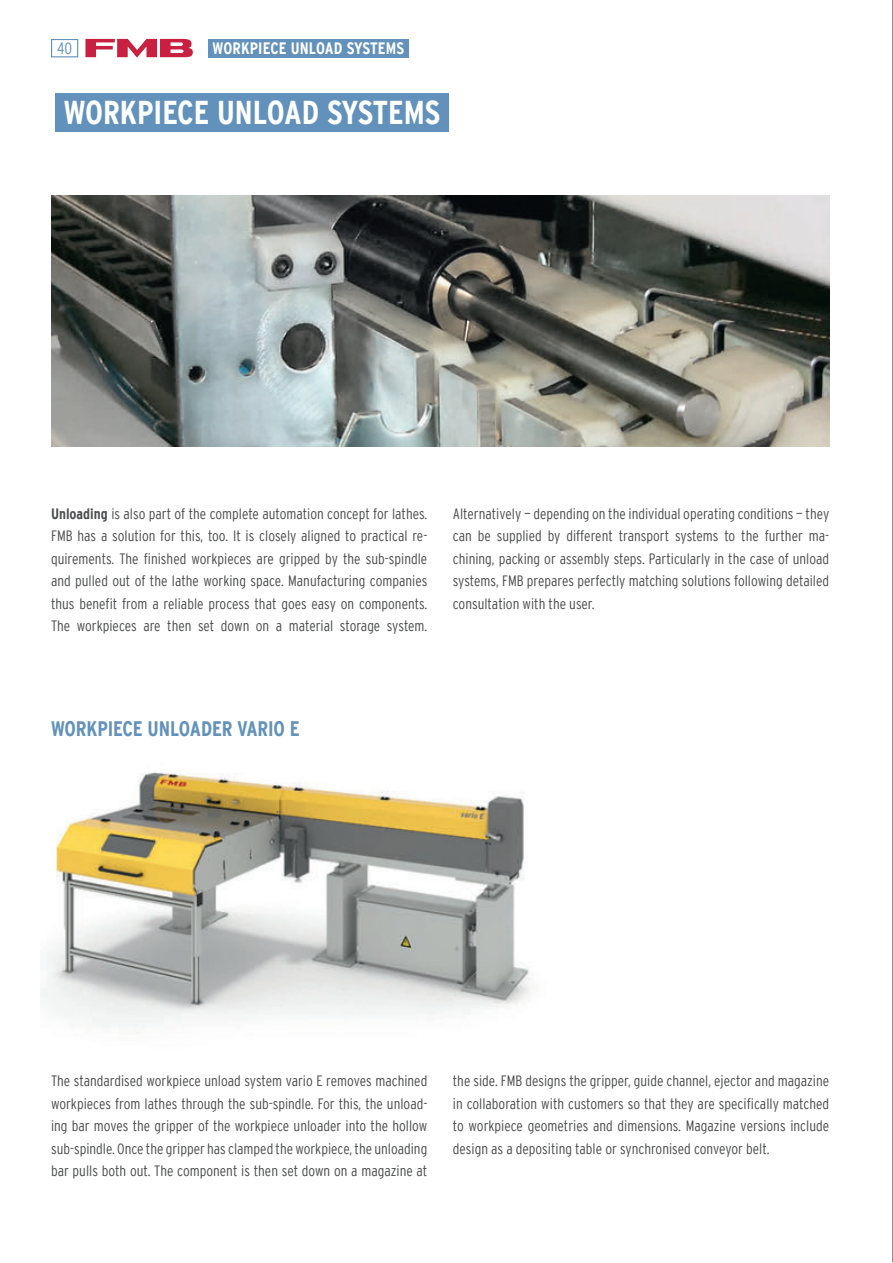
<style>
.page{position:relative;width:893px;height:1263px;background:#fff}
.page>*{position:absolute;margin:0;border:0;box-sizing:border-box;transform-origin:0 0}
.t1{font:700 condensed 33px "Interstate";color:#fff}
.t2{font:700 condensed 21px "Interstate";letter-spacing:-.005em;color:#6291bb}
.t3{font:700 condensed 16.5px "Interstate";letter-spacing:.01em;color:#fff}
.t4{font:300 condensed 16.5px "Interstate";color:#6291bb}
.t5{font:300 condensed 15px/22.5px "Interstate";color:#4b4c4d;text-align:justify}
.s1{font-weight:700}
</style>
<div class="page">
<hr style="left:892px;top:0;width:1px;height:1262px;background:#231f20">
<svg style="left:85px;top:39px;width:108px;height:19px"></svg>
<img style="left:40px;top:772px;width:494px;height:255px">
<div style="left:51px;top:39px;width:27px;height:18px;border:1px solid #6291bb"></div>
<div style="left:55px;top:93px;width:394px;height:38px;background:#6291bb"></div>
<img style="left:51px;top:196px;width:778px;height:250px">
<div style="left:208px;top:39px;width:200px;height:18px;background:#6291bb"></div>
<p class="t4" style="left:57px;top:39px;width:16px">40</p>
<p class="t3" style="left:213px;top:39px;width:193px">WORKPIECE UNLOAD SYSTEMS</p>
<h1 class="t1" style="left:64px;top:94px;width:378px">WORKPIECE UNLOAD SYSTEMS</h1>
<p class="t5" style="left:51px;top:502px;width:378px"><span class="s1">Unloading</span> is also part of the complete automation concept for lathes.<br>FMB has a solution for this, too. It is closely aligned to practical re&shy;quirements. The finished workpieces are gripped by the sub-spindle and pulled out of the lathe working space. Manufacturing companies thus benefit from a reliable process that goes easy on components.<br>The workpieces are then set down on a material storage system.</p>
<p class="t5" style="left:453px;top:502px;width:378px">Alternatively — depending on the individual operating conditions — they can be supplied by different transport systems to the further ma&shy;chining, packing or assembly steps. Particularly in the case of unload systems, FMB prepares perfectly matching solutions following detailed consultation with the user.</p>
<h2 class="t2" style="left:51px;top:717px;width:250px">WORKPIECE UNLOADER VARIO E</h2>
<p class="t5" style="left:51px;top:1070px;width:378px">The standardised workpiece unload system vario E removes machined workpieces from lathes through the sub-spindle. For this, the unload&shy;ing bar moves the gripper of the workpiece unloader into the hollow sub-spindle. Once the gripper has clamped the workpiece, the unloading bar pulls both out. The component is then set down on a magazine at</p>
<p class="t5" style="left:453px;top:1070px;width:378px">the side. FMB designs the gripper, guide channel, ejector and magazine in collaboration with customers so that they are specifically matched to workpiece geometries and dimensions. Magazine versions include design as a depositing table or synchronised conveyor belt.</p>
</div>
